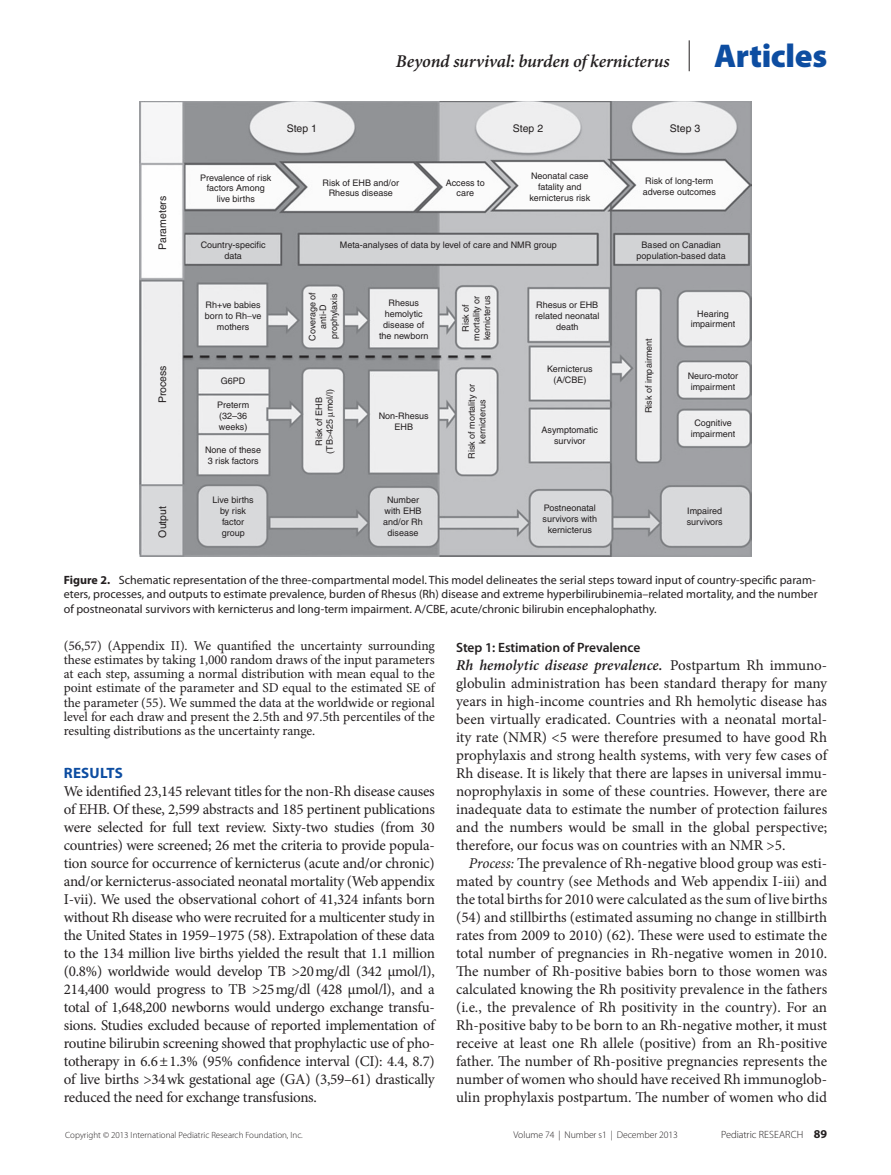
<style>
.page{position:relative;width:891px;height:1175px;background:#fff}
.page>*{position:absolute;margin:0;border:0;box-sizing:border-box;transform-origin:0 0}
.t1{font:900 33px "Myriad Pro";letter-spacing:-.01em;color:#0d4da1}
.t2{font:italic 600 18px "Minion Pro";letter-spacing:-.01em;color:#231f20}
.t3{font:15px/18px "Minion Pro";letter-spacing:-.01em;color:#231f20;text-align:justify}
.t4{font:700 15px "Myriad Pro";color:#0d4da1}
.t5{font:13.5px/14.2px "Minion Pro";letter-spacing:-.01em;color:#231f20;text-align:justify}
.t6{font:600 13.5px "Myriad Pro";letter-spacing:-.005em;color:#231f20}
.t7{font:12px/14.4px "Myriad Pro";color:#231f20}
.t8{font:700 12px "Myriad Pro";color:#231f20}
.t9{font:10.5px "Helvetica";color:#231f20}
.t10{font:300 10.5px "Myriad Pro";letter-spacing:-.01em;color:#231f20}
.t11{font:300 9.75px "Myriad Pro";letter-spacing:-.01em;color:#231f20}
.t12{font:9px/10.8px "Helvetica";color:#231f20;text-align:center}
.t13{font:300 9px "Myriad Pro";color:#231f20}
.s1{font-weight:700}
.s2{font-weight:600;font-style:italic}
.s3{font-family:"Minion Pro It 2"}
</style>
<div class="page">
<hr style="left:689px;top:40px;width:1px;height:31px;background:#231f20">
<img style="left:140px;top:101px;width:612px;height:456px">
<svg style="left:328px;top:434px;width:5px;height:5px"></svg>
<svg style="left:328px;top:411px;width:7px;height:5px"></svg>
<p class="t2" style="left:396px;top:51px;width:275px">Beyond survival: burden of kernicterus</p>
<h1 class="t1" style="left:714px;top:38px;width:115px">Articles</h1>
<p class="t9" style="left:156px;top:250px;width:55px;rotate:-90deg">Parameters</p>
<p class="t9" style="left:156px;top:403px;width:39px;rotate:-90deg">Process</p>
<p class="t9" style="left:156px;top:537px;width:33px;rotate:-90deg">Output</p>
<p class="t12" style="left:200px;top:172px;width:73px">Prevalence of risk factors Among live births</p>
<p class="t12" style="left:201px;top:239px;width:66px">Country-specific data</p>
<p class="t9" style="left:287px;top:122px;width:32px">Step 1</p>
<p class="t9" style="left:513px;top:122px;width:32px">Step 2</p>
<p class="t9" style="left:670px;top:122px;width:32px">Step 3</p>
<p class="t12" style="left:529px;top:171px;width:62px">Neonatal case fatality and kernicterus risk</p>
<p class="t12" style="left:323px;top:177px;width:78px">Risk of EHB and/or<br>Rhesus disease</p>
<p class="t12" style="left:446px;top:177px;width:41px">Access to care</p>
<p class="t12" style="left:643px;top:176px;width:75px;text-align:left">Risk of long-term adverse outcomes</p>
<p class="t12" style="left:340px;top:239px;width:218px">Meta-analyses of data by level of care and NMR group</p>
<p class="t12" style="left:637px;top:239px;width:91px">Based on Canadian population-based data</p>
<p class="t12" style="left:307px;top:341px;width:50px;rotate:-90deg">Coverage of anti-D prophylaxis</p>
<p class="t12" style="left:460px;top:340px;width:46px;rotate:-90deg">Risk of mortality or kernicterus</p>
<p class="t12" style="left:205px;top:300px;width:58px">Rh+ve babies born to Rh−ve mothers</p>
<p class="t12" style="left:379px;top:298px;width:51px">Rhesus hemolytic disease of the newborn</p>
<p class="t12" style="left:535px;top:300px;width:66px">Rhesus or EHB related neonatal death</p>
<p class="t12" style="left:691px;top:308px;width:46px">Hearing impairment</p>
<p class="t12" style="left:688px;top:370px;width:52px">Neuro-motor impairment</p>
<p class="t12" style="left:691px;top:417px;width:46px">Cognitive impairment</p>
<p class="t12" style="left:643px;top:413px;width:76px;rotate:-90deg">Risk of impairment</p>
<p class="t12" style="left:547px;top:363px;width:47px">Kernicterus (A/CBE)</p>
<p class="t12" style="left:221px;top:376px;width:26px">G6PD</p>
<p class="t12" style="left:217px;top:399px;width:34px;text-align:left">Preterm (32–36 weeks)</p>
<p class="t12" style="left:205px;top:444px;width:58px;text-align:left">None of these<br>3 risk factors</p>
<p class="t12" style="left:213px;top:494px;width:43px">Live births by risk factor</p>
<p class="t12" style="left:466px;top:459px;width:76px;rotate:-90deg">Risk of mortality or kernicterus</p>
<p class="t12" style="left:313px;top:453px;width:66px;rotate:-90deg">Risk of EHB (TB 425 mol/l)</p>
<p class="t12" style="left:379px;top:410px;width:52px">Non-Rhesus<br>EHB</p>
<p class="t12" style="left:542px;top:425px;width:58px">Asymptomatic survivor</p>
<p class="t12" style="left:383px;top:494px;width:41px">Number with EHB and/or Rh disease</p>
<p class="t12" style="left:543px;top:503px;width:56px">Postneonatal survivors with kernicterus</p>
<p class="t12" style="left:687px;top:505px;width:38px;text-align:left">Impaired survivors</p>
<p class="t12" style="left:222px;top:527px;width:25px">group</p>
<p class="t7" style="left:64px;top:572px;width:755px"><span class="s1">Figure 2.</span> Schematic representation of the three-compartmental model. This model delineates the serial steps toward input of country-specific param&shy;eters, processes, and outputs to estimate prevalence, burden of Rhesus (Rh) disease and extreme hyperbilirubinemia–related mortality, and the number of postneonatal survivors with kernicterus and long-term impairment. A/CBE, acute/chronic bilirubin encephalophathy.</p>
<p class="t5" style="left:64px;top:638px;width:373px">(56,57) (Appendix II). We quantified the uncertainty surrounding these estimates by taking 1,000 random draws of the input parameters at each step, assuming a normal distribution with mean equal to the point estimate of the parameter and SD equal to the estimated SE of the parameter (55). We summed the data at the worldwide or regional level for each draw and present the 2.5th and 97.5th percentiles of the resulting distributions as the uncertainty range.</p>
<p class="t4" style="left:64px;top:763px;width:10px">RESULTS</p>
<p class="t3" style="left:64px;top:782px;width:373px">We identified 23,145 relevant titles for the non-Rh disease causes of EHB. Of these, 2,599 abstracts and 185 pertinent publications were selected for full text review. Sixty-two studies (from 30 countries) were screened; 26 met the criteria to provide popula&shy;tion source for occurrence of kernicterus (acute and/or chronic) and/or kernicterus-associated neonatal mortality (Web appendix I-vii). We used the observational cohort of 41,324 infants born without Rh disease who were recruited for a multicenter study in the United States in 1959–1975 (58). Extrapolation of these data to the 134 million live births yielded the result that 1.1 million (0.8%) worldwide would develop TB &gt;20mg/dl (342 µmol/l), 214,400 would progress to TB &gt;25mg/dl (428 µmol/l), and a total of 1,648,200 newborns would undergo exchange transfu&shy;sions. Studies excluded because of reported implementation of routine bilirubin screening showed that prophylactic use of pho&shy;totherapy in 6.6±1.3% (95% confidence interval (CI): 4.4, 8.7) of live births &gt;34wk gestational age (GA) (3,59–61) drastically reduced the need for exchange transfusions.</p>
<p class="t6" style="left:456px;top:638px;width:186px">Step 1: Estimation of Prevalence</p>
<p class="t3" style="left:456px;top:656px;width:373px"><span class="s2">Rh hemolytic disease prevalence.</span> Postpartum Rh immuno&shy;globulin administration has been standard therapy for many years in high-income countries and Rh hemolytic disease has been virtually eradicated. Countries with a neonatal mortal&shy;ity rate (NMR) &lt;5 were therefore presumed to have good Rh prophylaxis and strong health systems, with very few cases of Rh disease. It is likely that there are lapses in universal immu&shy;noprophylaxis in some of these countries. However, there are inadequate data to estimate the number of protection failures and the numbers would be small in the global perspective; therefore, our focus was on countries with an NMR &gt;5.</p>
<p class="t3" style="left:456px;top:854px;width:373px;text-indent:13px"><span class="s3">Process:</span> The prevalence of Rh-negative blood group was esti&shy;mated by country (see Methods and Web appendix I-iii) and the total births for 2010 were calculated as the sum of live births (54) and stillbirths (estimated assuming no change in stillbirth rates from 2009 to 2010) (62). These were used to estimate the total number of pregnancies in Rh-negative women in 2010.<br>The number of Rh-positive babies born to those women was calculated knowing the Rh positivity prevalence in the fathers (i.e., the prevalence of Rh positivity in the country). For an Rh-positive baby to be born to an Rh-negative mother, it must receive at least one Rh allele (positive) from an Rh-positive father. The number of Rh-positive pregnancies represents the number of women who should have received Rh immunoglob&shy;ulin prophylaxis postpartum. The number of women who did</p>
<p class="t13" style="left:65px;top:1130px;width:239px">Copyright © 2013 International Pediatric Research Foundation, Inc.</p>
<p class="t11" style="left:514px;top:1129px;width:166px">Volume 74 | Number s1 | December 2013</p>
<p class="t10" style="left:721px;top:1129px;width:49px">Pediatric Research</p>
<p class="t8" style="left:814px;top:1126px;width:15px">89</p>
</div>
